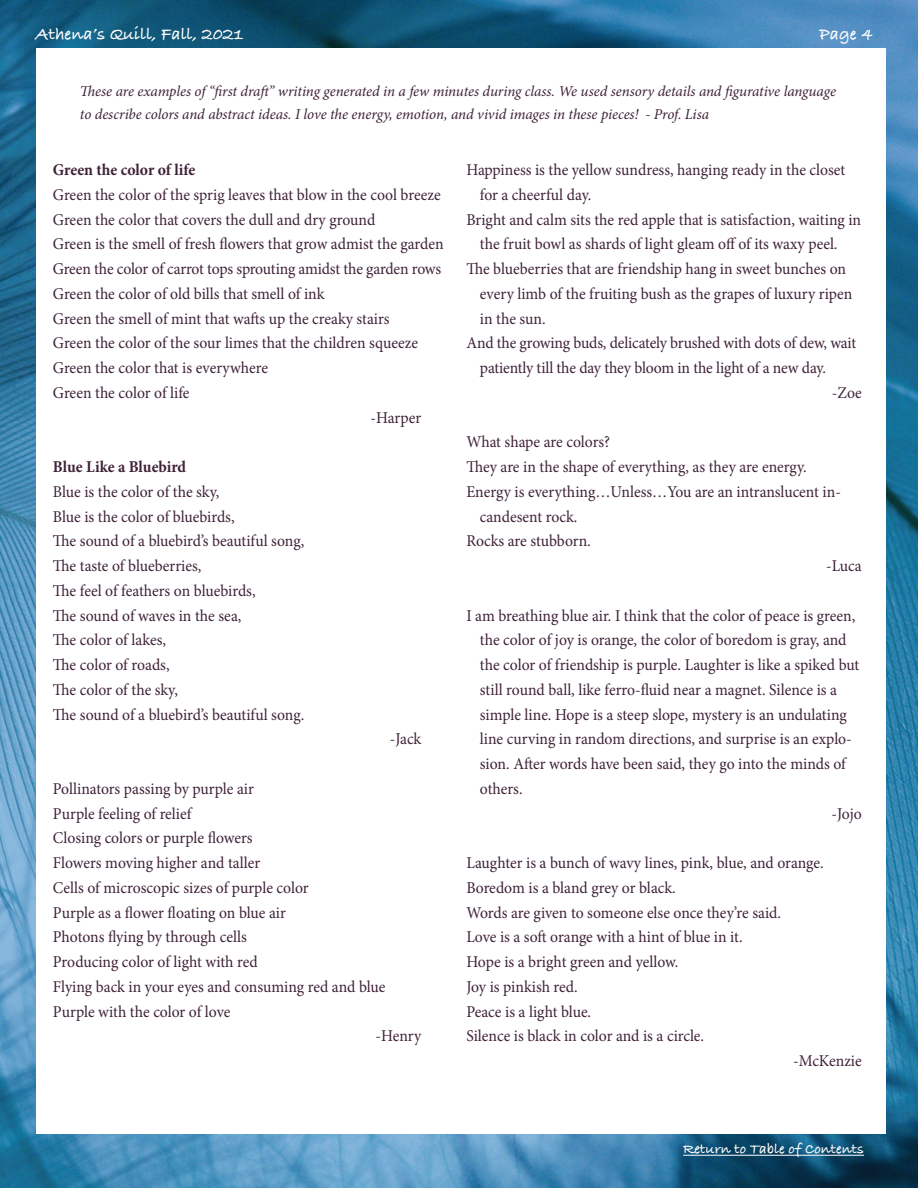
<style>
.page{position:relative;width:918px;height:1188px;background:#fff}
.page>*{position:absolute;margin:0;border:0;box-sizing:border-box;transform-origin:0 0}
.t1{font:700 18px "Bradley Hand ITCTT";color:#fff}
.t2{font:16.5px/24.8px "Minion Pro";letter-spacing:-.005em;color:#3f2238;scale:.95 1}
.t3{font:700 16.5px "Minion Pro";letter-spacing:-.005em;color:#3f2238;scale:.95 1}
.t4{font:italic 15px/22.5px "Minion Pro";letter-spacing:-.005em;color:#3f2238}
.t5{font:700 15px "Bradley Hand ITCTT";color:#fff}
</style>
<div class="page">
<img style="left:0;top:0;width:918px;height:1188px">
<hr style="left:683px;top:1155px;width:181px;height:1px;background:#fff">
<div style="left:36px;top:49px;width:850px;height:1085px;background:#fff"></div>
<p class="t1" style="left:36px;top:21px;width:209px">Athena’s Quill, Fall, 2021</p>
<p class="t1" style="left:820px;top:21px;width:55px">Page 4</p>
<p class="t4" style="left:80px;top:80px;width:758px">These are examples of “first draft” writing generated in a few minutes during class. We used sensory details and figurative language to describe colors and abstract ideas. I love the energy, emotion, and vivid images in these pieces! - Prof. Lisa</p>
<p class="t3" style="left:53px;top:158px;width:151px">Green the color of life</p>
<p class="t2" style="left:53px;top:182px;width:410px">Green the color of the sprig leaves that blow in the cool breeze</p>
<p class="t2" style="left:53px;top:207px;width:341px">Green the color that covers the dull and dry ground</p>
<p class="t2" style="left:53px;top:232px;width:413px">Green is the smell of fresh flowers that grow admist the garden</p>
<p class="t2" style="left:53px;top:257px;width:410px">Green the color of carrot tops sprouting amidst the garden rows</p>
<p class="t2" style="left:53px;top:281px;width:288px">Green the color of old bills that smell of ink</p>
<p class="t2" style="left:53px;top:306px;width:356px">Green the smell of mint that wafts up the creaky stairs</p>
<p class="t2" style="left:53px;top:331px;width:386px">Green the color of the sour limes that the children squeeze</p>
<p class="t2" style="left:53px;top:356px;width:228px">Green the color that is everywhere</p>
<p class="t2" style="left:53px;top:380px;width:145px">Green the color of life</p>
<p class="t2" style="left:371px;top:405px;width:55px">-Harper</p>
<p class="t3" style="left:53px;top:455px;width:142px">Blue Like a Bluebird</p>
<p class="t2" style="left:53px;top:479px;width:266px">Blue is the color of the sky,<br>Blue is the color of bluebirds,<br>The sound of a bluebird’s beautiful song,<br>The taste of blueberries,<br>The feel of feathers on bluebirds,<br>The sound of waves in the sea,<br>The color of lakes,<br>The color of roads,<br>The color of the sky,<br>The sound of a bluebird’s beautiful song.</p>
<p class="t2" style="left:390px;top:727px;width:35px">-Jack</p>
<p class="t2" style="left:53px;top:776px;width:213px">Pollinators passing by purple air</p>
<p class="t2" style="left:53px;top:801px;width:147px">Purple feeling of relief</p>
<p class="t2" style="left:53px;top:826px;width:212px">Closing colors or purple flowers</p>
<p class="t2" style="left:53px;top:851px;width:220px">Flowers moving higher and taller</p>
<p class="t2" style="left:53px;top:875px;width:271px">Cells of microscopic sizes of purple color</p>
<p class="t2" style="left:53px;top:900px;width:247px">Purple as a flower floating on blue air</p>
<p class="t2" style="left:53px;top:925px;width:206px">Photons flying by through cells</p>
<p class="t2" style="left:53px;top:950px;width:217px">Producing color of light with red</p>
<p class="t2" style="left:53px;top:974px;width:352px">Flying back in your eyes and consuming red and blue</p>
<p class="t2" style="left:53px;top:999px;width:188px">Purple with the color of love</p>
<p class="t2" style="left:375px;top:1024px;width:50px">-Henry</p>
<p class="t2" style="left:466px;top:158px;width:400px">Happiness is the yellow sundress, hanging ready in the closet</p>
<p class="t2" style="left:480px;top:182px;width:119px">for a cheerful day.</p>
<p class="t2" style="left:466px;top:207px;width:417px">Bright and calm sits the red apple that is satisfaction, waiting in</p>
<p class="t2" style="left:480px;top:232px;width:378px">the fruit bowl as shards of light gleam off of its waxy peel.</p>
<p class="t2" style="left:466px;top:257px;width:401px">The blueberries that are friendship hang in sweet bunches on</p>
<p class="t2" style="left:480px;top:281px;width:394px">every limb of the fruiting bush as the grapes of luxury ripen</p>
<p class="t2" style="left:480px;top:306px;width:71px">in the sun.</p>
<p class="t2" style="left:466px;top:331px;width:412px">And the growing buds, delicately brushed with dots of dew, wait</p>
<p class="t2" style="left:480px;top:356px;width:366px">patiently till the day they bloom in the light of a new day.</p>
<p class="t2" style="left:832px;top:380px;width:33px">-Zoe</p>
<p class="t2" style="left:466px;top:430px;width:153px">What shape are colors?</p>
<p class="t2" style="left:466px;top:455px;width:360px">They are in the shape of everything, as they are energy.</p>
<p class="t2" style="left:466px;top:479px;width:396px">Energy is everything…Unless…You are an intranslucent in-</p>
<p class="t2" style="left:480px;top:504px;width:104px">candesent rock.</p>
<p class="t2" style="left:466px;top:529px;width:133px">Rocks are stubborn.</p>
<p class="t2" style="left:826px;top:554px;width:39px">-Luca</p>
<p class="t2" style="left:466px;top:603px;width:411px">I am breathing blue air. I think that the color of peace is green,</p>
<p class="t2" style="left:480px;top:628px;width:387px">the color of joy is orange, the color of boredom is gray, and</p>
<p class="t2" style="left:480px;top:653px;width:401px">the color of friendship is purple. Laughter is like a spiked but</p>
<p class="t2" style="left:480px;top:677px;width:378px">still round ball, like ferro-fluid near a magnet. Silence is a</p>
<p class="t2" style="left:480px;top:702px;width:388px">simple line. Hope is a steep slope, mystery is an undulating</p>
<p class="t2" style="left:480px;top:727px;width:393px">line curving in random directions, and surprise is an explo-</p>
<p class="t2" style="left:480px;top:752px;width:387px">sion. After words have been said, they go into the minds of</p>
<p class="t2" style="left:480px;top:776px;width:46px">others.</p>
<p class="t2" style="left:832px;top:801px;width:33px">-Jojo</p>
<p class="t2" style="left:466px;top:851px;width:378px">Laughter is a bunch of wavy lines, pink, blue, and orange.</p>
<p class="t2" style="left:466px;top:875px;width:222px">Boredom is a bland grey or black.</p>
<p class="t2" style="left:466px;top:900px;width:333px">Words are given to someone else once they’re said.</p>
<p class="t2" style="left:466px;top:925px;width:292px">Love is a soft orange with a hint of blue in it.</p>
<p class="t2" style="left:466px;top:950px;width:225px">Hope is a bright green and yellow.</p>
<p class="t2" style="left:466px;top:974px;width:119px">Joy is pinkish red.</p>
<p class="t2" style="left:466px;top:999px;width:133px">Peace is a light blue.</p>
<p class="t2" style="left:466px;top:1024px;width:252px">Silence is black in color and is a circle.</p>
<p class="t2" style="left:793px;top:1049px;width:74px">-McKenzie</p>
<p class="t5" style="left:683px;top:1137px;width:182px">Return to Table of Contents</p>
</div>
